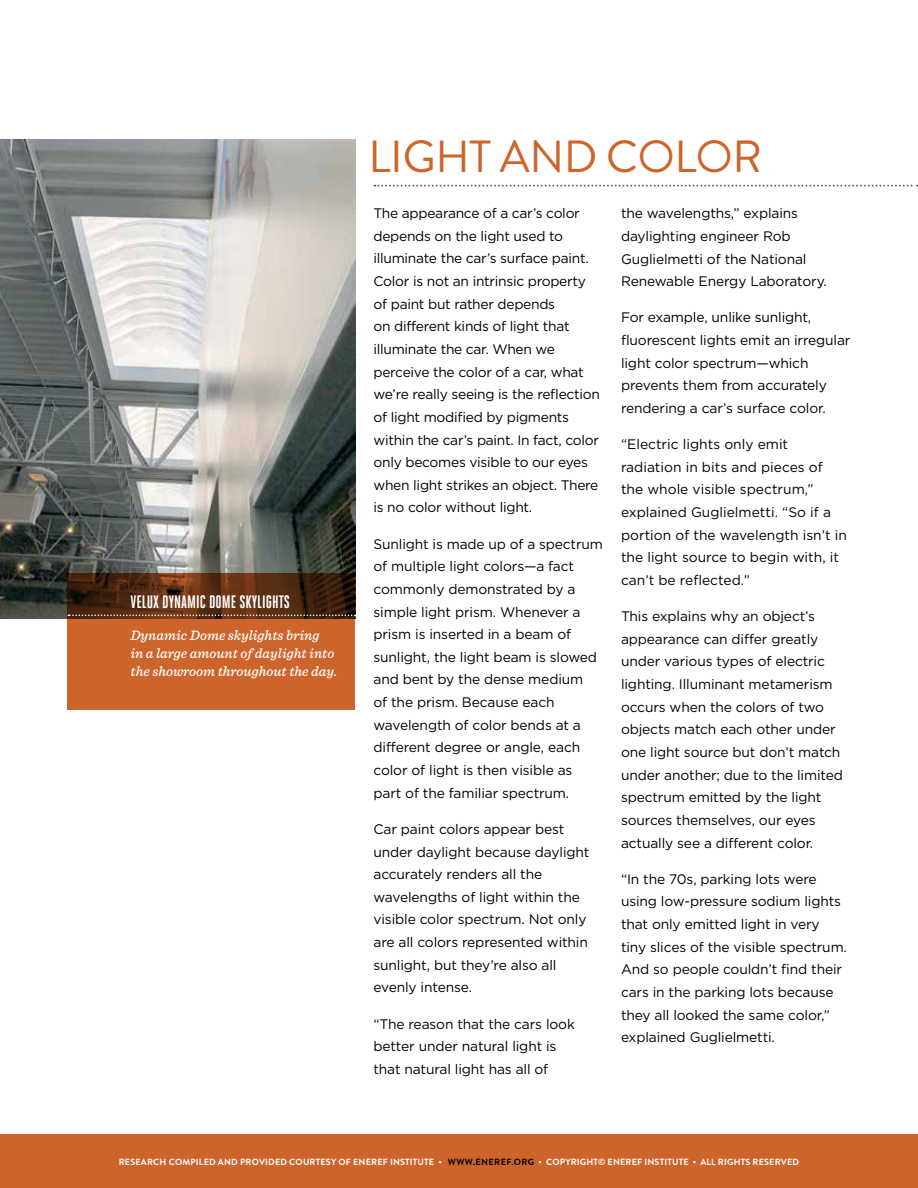
<style>
.page{position:relative;width:918px;height:1188px;background:#fff}
.page>*{position:absolute;margin:0;border:0;box-sizing:border-box;transform-origin:0 0}
.t1{font:45px "Brandon Grotesque";letter-spacing:-.005em;color:#cc642c}
.t2{font:700 18px "Heroic Condensed";color:#fff}
.t3{font:italic 500 14.25px/18px "Sentinel";color:#fff}
.t4{font:13.8px/22.6px "Gotham HTF";letter-spacing:-.01em;color:#000}
.t5{font:700 9px "Brandon Grotesque";letter-spacing:.02em;color:#fff}
.s1{color:#000}
</style>
<div class="page">
<div style="left:0;top:1134px;width:918px;height:54px;background:#cc642c"></div>
<img style="left:0;top:139px;width:355px;height:480px">
<svg style="left:68px;top:573px;width:288px;height:136px;background:#a35023"></svg>
<svg style="left:68px;top:615px;width:288px;height:1px"></svg>
<svg style="left:374px;top:185px;width:544px;height:2px"></svg>
<h2 class="t2" style="left:130px;top:592px;width:161px">VELUX DYNAMIC DOME SKYLIGHTS</h2>
<p class="t3" style="left:130px;top:625px;width:208px">Dynamic Dome skylights bring<br>in a large amount of daylight into the showroom throughout the day.</p>
<h1 class="t1" style="left:368px;top:125px;width:395px">LIGHT AND COLOR</h1>
<p class="t4" style="left:374px;top:202px;width:228px">The appearance of a car’s color depends on the light used to illuminate the car’s surface paint.<br>Color is not an intrinsic property of paint but rather depends<br>on different kinds of light that illuminate the car. When we perceive the color of a car, what we’re really seeing is the reflection of light modified by pigments within the car’s paint. In fact, color only becomes visible to our eyes when light strikes an object. There is no color without light.</p>
<p class="t4" style="left:374px;top:532px;width:231px">Sunlight is made up of a spectrum of multiple light colors—a fact commonly demonstrated by a simple light prism. Whenever a prism is inserted in a beam of sunlight, the light beam is slowed and bent by the dense medium<br>of the prism. Because each wavelength of color bends at a different degree or angle, each color of light is then visible as part of the familiar spectrum.</p>
<p class="t4" style="left:374px;top:817px;width:218px">Car paint colors appear best under daylight because daylight accurately renders all the wavelengths of light within the visible color spectrum. Not only are all colors represented within sunlight, but they’re also all evenly intense.</p>
<p class="t4" style="left:374px;top:1012px;width:203px">“The reason that the cars look better under natural light is that natural light has all of</p>
<p class="t4" style="left:621px;top:202px;width:207px">the wavelengths,” explains daylighting engineer Rob<br>Guglielmetti of the National<br>Renewable Energy Laboratory.</p>
<p class="t4" style="left:621px;top:306px;width:231px">For example, unlike sunlight, fluorescent lights emit an irregular light color spectrum—which prevents them from accurately rendering a car’s surface color.</p>
<p class="t4" style="left:621px;top:433px;width:228px">“Electric lights only emit radiation in bits and pieces of the whole visible spectrum,” explained Guglielmetti. “So if a portion of the wavelength isn’t in the light source to begin with, it can’t be reflected.”</p>
<p class="t4" style="left:621px;top:605px;width:224px">This explains why an object’s appearance can differ greatly under various types of electric lighting. Illuminant metamerism occurs when the colors of two objects match each other under one light source but don’t match under another; due to the limited spectrum emitted by the light sources themselves, our eyes actually see a different color.</p>
<p class="t4" style="left:621px;top:867px;width:228px">“In the 70s, parking lots were using low-pressure sodium lights that only emitted light in very tiny slices of the visible spectrum.<br>And so people couldn’t find their cars in the parking lots because they all looked the same color,” explained Guglielmetti.</p>
<p class="t5" style="left:119px;top:1156px;width:682px">RESEARCH COMPILED AND PROVIDED COURTESY OF ENEREF INSTITUTE • <span class="s1">WWW.ENEREF.ORG</span> • COPYRIGHT© ENEREF INSTITUTE • ALL RIGHTS RESERVED</p>
</div>
